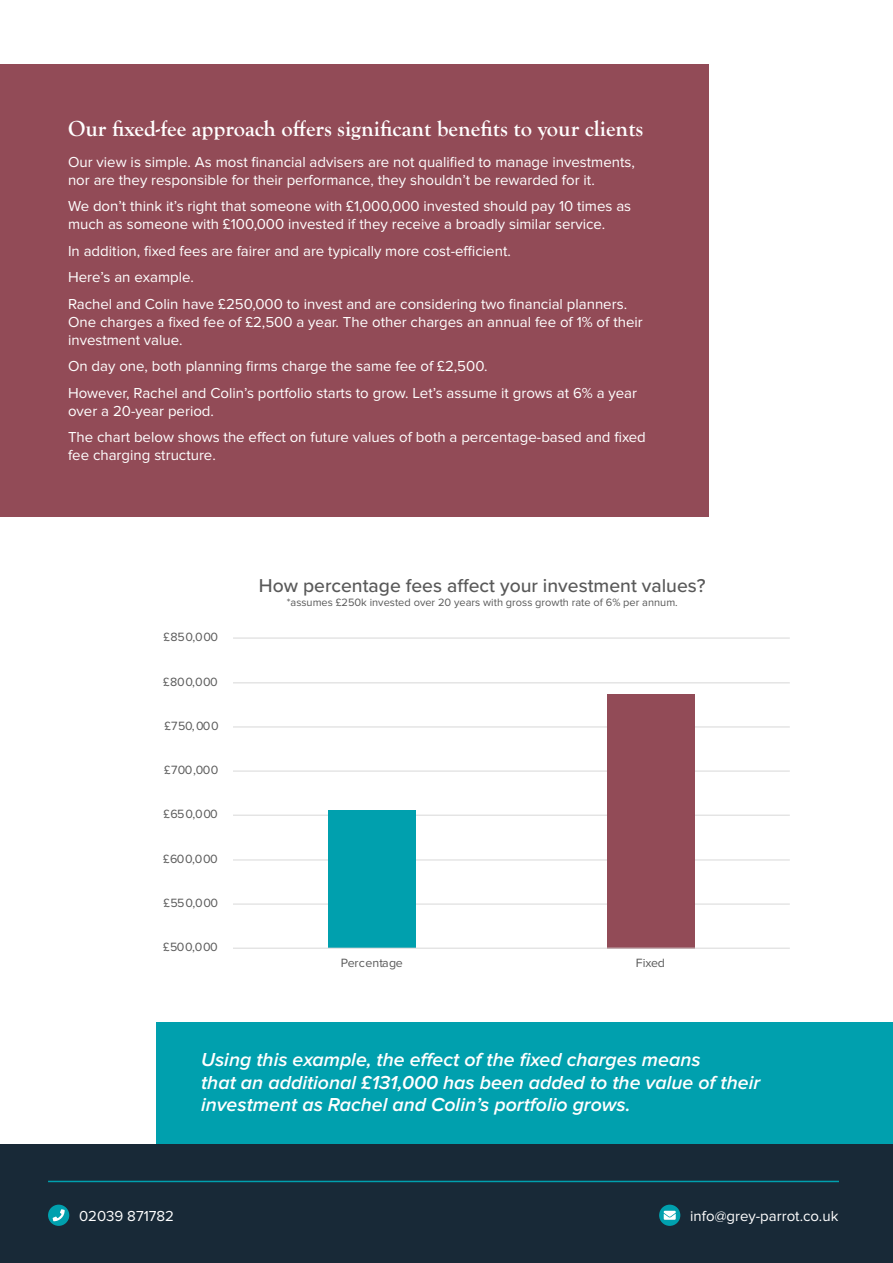
<style>
.page{position:relative;width:893px;height:1263px;background:#fff}
.page>*{position:absolute;margin:0;border:0;box-sizing:border-box;transform-origin:0 0}
.t1{font:700 22.5px "Goudy Old Sty";color:#fff}
.t2{font:italic 600 19.5px/22.5px "Proxima Nova";color:#fff}
.t3{font:500 19.35px "Proxima Nova";color:#595959}
.t4{font:15px/26.5px "Proxima Nova";color:#fff}
.t5{font:12.45px "Proxima Nova";letter-spacing:-.005em;color:#595959}
.t6{font:10.95px "Proxima Nova";color:#595959}
</style>
<div class="page">
<div style="left:0;top:1144px;width:893px;height:119px;background:#182937"></div>
<hr style="left:48px;top:1181px;width:791px;height:1px;background:#00a0ae">
<div style="left:48px;top:1204px;width:21px;height:22px;background:#00a0ae;border-radius:50%"></div>
<svg style="left:659px;top:1204px;width:21px;height:22px"></svg>
<svg style="left:664px;top:1211px;width:12px;height:9px"></svg>
<svg style="left:53px;top:1209px;width:12px;height:12px"></svg>
<div style="left:0;top:64px;width:708px;height:453px;background:#924b57"></div>
<div style="left:156px;top:1022px;width:737px;height:122px;background:#00a0ae"></div>
<svg style="left:233px;top:637px;width:557px;height:312px"></svg>
<h1 class="t1" style="left:68px;top:116px;width:577px">Our fixed-fee approach offers significant benefits to your clients</h1>
<p class="t4" style="left:68px;top:153px;width:568px;line-height:18px">Our view is simple. As most financial advisers are not qualified to manage investments, nor are they responsible for their performance, they shouldn’t be rewarded for it.</p>
<p class="t4" style="left:68px;top:197px;width:565px;line-height:18px">We don’t think it’s right that someone with £1,000,000 invested should pay 10 times as much as someone with £100,000 invested if they receive a broadly similar service.</p>
<p class="t4" style="left:68px;top:238px;width:561px">In addition, fixed fees are fairer and are typically more cost-efficient.<br>Here’s an example.<br>Rachel and Colin have £250,000 to invest and are considering two financial planners.</p>
<p class="t4" style="left:68px;top:313px;width:576px;line-height:18px">One charges a fixed fee of £2,500 a year. The other charges an annual fee of 1% of their investment value.</p>
<p class="t4" style="left:68px;top:353px;width:571px">On day one, both planning firms charge the same fee of £2,500.<br>However, Rachel and Colin’s portfolio starts to grow. Let’s assume it grows at 6% a year</p>
<p class="t4" style="left:68px;top:398px;width:579px">over a 20-year period.<br>The chart below shows the effect on future values of both a percentage-based and fixed</p>
<p class="t4" style="left:68px;top:442px;width:149px">fee charging structure.</p>
<p class="t5" style="left:164px;top:629px;width:56px">£850,000</p>
<p class="t5" style="left:163px;top:674px;width:56px">£800,000</p>
<p class="t5" style="left:164px;top:718px;width:56px">£750,000</p>
<p class="t5" style="left:164px;top:762px;width:56px">£700,000</p>
<p class="t5" style="left:163px;top:807px;width:56px">£650,000</p>
<p class="t5" style="left:163px;top:851px;width:56px">£600,000</p>
<p class="t5" style="left:163px;top:895px;width:56px">£550,000</p>
<p class="t5" style="left:163px;top:940px;width:56px">£500,000</p>
<p class="t3" style="left:259px;top:571px;width:448px">How percentage fees affect your investment values?</p>
<p class="t6" style="left:287px;top:596px;width:392px">*assumes £250k invested over 20 years with gross growth rate of 6% per annum.</p>
<p class="t5" style="left:341px;top:955px;width:64px">Percentage</p>
<p class="t5" style="left:636px;top:955px;width:31px">Fixed</p>
<h2 class="t2" style="left:201px;top:1049px;width:561px">Using this example, the effect of the fixed charges means<br>that an additional £131,000 has been added to the value of their investment as Rachel and Colin’s portfolio grows.</h2>
<p class="t4" style="left:79px;top:1203px;width:97px">02039 871782</p>
<p class="t4" style="left:690px;top:1203px;width:150px">info@grey-parrot.co.uk</p>
</div>
